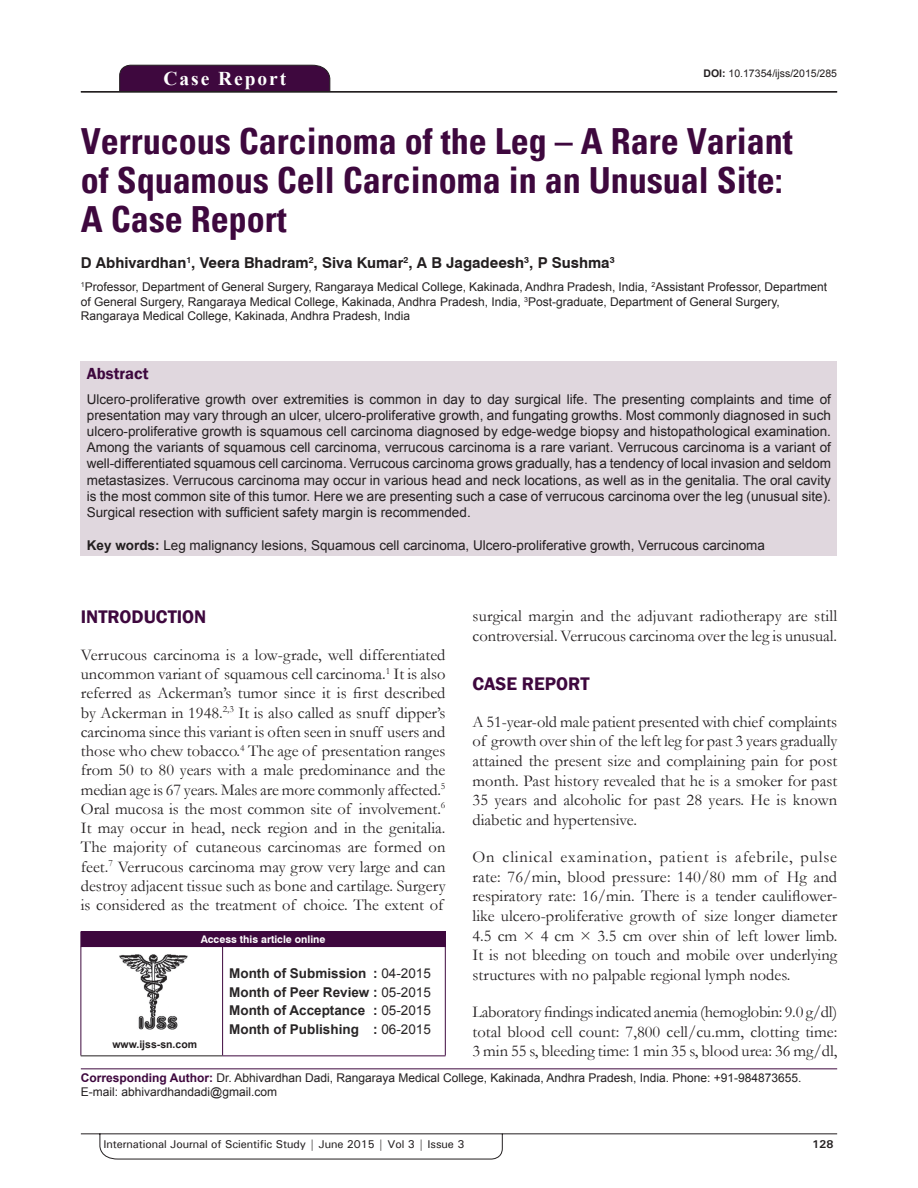
<style>
.page{position:relative;width:918px;height:1188px;background:#fff}
.page>*{position:absolute;margin:0;border:0;box-sizing:border-box;transform-origin:0 0}
.t1{font:700 condensed 36px/39px "Univers";color:#3e083e}
.t2{font:700 19.5px "Times New Roman";letter-spacing:.1em;color:#fff}
.t3{font:600 18.75px "Franklin Gothic";color:#3e083e}
.t4{font:16.5px/19.6px "Garamond";color:#231f20;text-align:justify}
.t5{font:600 16.5px "Franklin Gothic";color:#3e083e}
.t6{font:700 15px "Swiss 721 BT";color:#231f20}
.t7{font:13.5px/16.2px "Arial";color:#231f20;text-align:justify}
.t8{font:700 13.5px/18.8px "Arial";color:#282526;text-align:justify}
.t9{font:12px/14.4px "Arial";color:#231f20}
.t10{font:500 11.25px "Univers";letter-spacing:-.01em;color:#231f20}
.t11{font:700 11.25px "Univers";color:#231f20}
.t12{font:10.5px "Arial";color:#231f20}
.t13{font:700 10.5px "Swiss 721 BT";color:#fff}
.t14{font:700 10.5px "Arial";color:#231f20}
.s1{font-weight:700}
.s2{font-weight:400}
.s3{font-weight:700;color:#3e083e}
</style>
<div class="page">
<svg style="left:81px;top:1133px;width:757px;height:26px"></svg>
<div style="left:119px;top:65px;width:211px;height:26px;background:#3e083e"></div>
<hr style="left:81px;top:91px;width:756px;height:1px;background:#231f20">
<div style="left:81px;top:361px;width:756px;height:195px;background:#e0d7de"></div>
<img style="left:119px;top:954px;width:69px;height:76px">
<div style="left:81px;top:931px;width:364px;height:16px;background:#3e083e"></div>
<svg style="left:445px;top:931px;width:1px;height:15px"></svg>
<hr style="left:81px;top:947px;width:1px;height:108px;background:#3e083e">
<hr style="left:81px;top:1055px;width:142px;height:1px;background:#231f20">
<hr style="left:223px;top:946px;width:223px;height:1px;background:#3e083e">
<hr style="left:222px;top:947px;width:1px;height:108px;background:#3e083e">
<hr style="left:445px;top:947px;width:1px;height:108px;background:#3e083e">
<hr style="left:223px;top:1055px;width:223px;height:1px;background:#3e083e">
<hr style="left:81px;top:1068px;width:756px;height:1px;background:#3e083e">
<p class="t2" style="left:163px;top:67px;width:124px">Case Report</p>
<p class="t12" style="left:703px;top:67px;width:135px"><span class="s1">DOI:</span> 10.17354/ijss/2015/285</p>
<h1 class="t1" style="left:81px;top:122px;width:713px">Verrucous Carcinoma of the Leg – A Rare Variant of Squamous Cell Carcinoma in an Unusual Site:<br>A Case Report</h1>
<p class="t6" style="left:81px;top:252px;width:535px">D Abhivardhan<sup>1</sup>, Veera Bhadram<sup>2</sup>, Siva Kumar<sup>2</sup>, A B Jagadeesh<sup>3</sup>, P Sushma<sup>3</sup></p>
<p class="t9" style="left:81px;top:280px;width:748px"><sup>1</sup>Professor, Department of General Surgery, Rangaraya Medical College, Kakinada, Andhra Pradesh, India, <sup>2</sup>Assistant Professor, Department of General Surgery, Rangaraya Medical College, Kakinada, Andhra Pradesh, India, <sup>3</sup>Post-graduate, Department of General Surgery,<br>Rangaraya Medical College, Kakinada, Andhra Pradesh, India</p>
<p class="t5" style="left:87px;top:364px;width:63px">Abstract</p>
<p class="t7" style="left:87px;top:391px;width:746px">Ulcero-proliferative growth over extremities is common in day to day surgical life. The presenting complaints and time of presentation may vary through an ulcer, ulcero-proliferative growth, and fungating growths. Most commonly diagnosed in such ulcero-proliferative growth is squamous cell carcinoma diagnosed by edge-wedge biopsy and histopathological examination.<br>Among the variants of squamous cell carcinoma, verrucous carcinoma is a rare variant. Verrucous carcinoma is a variant of well-differentiated squamous cell carcinoma. Verrucous carcinoma grows gradually, has a tendency of local invasion and seldom metastasizes. Verrucous carcinoma may occur in various head and neck locations, as well as in the genitalia. The oral cavity is the most common site of this tumor. Here we are presenting such a case of verrucous carcinoma over the leg (unusual site).<br>Surgical resection with sufficient safety margin is recommended.</p>
<p class="t7" style="left:87px;top:537px;width:680px"><span class="s1">Key words:</span> Leg malignancy lesions, Squamous cell carcinoma, Ulcero-proliferative growth, Verrucous carcinoma</p>
<p class="t4" style="left:473px;top:606px;width:366px">surgical margin and the adjuvant radiotherapy are still controversial. Verrucous carcinoma over the leg is unusual.</p>
<p class="t3" style="left:473px;top:673px;width:119px">CASE REPORT</p>
<p class="t4" style="left:473px;top:712px;width:366px">A 51-year-old male patient presented with chief complaints of growth over shin of the left leg for past 3 years gradually attained the present size and complaining pain for post month. Past history revealed that he is a smoker for past 35 years and alcoholic for past 28 years. He is known diabetic and hypertensive.</p>
<p class="t4" style="left:473px;top:847px;width:366px">On clinical examination, patient is afebrile, pulse rate: 76/min, blood pressure: 140/80 mm of Hg and respiratory rate: 16/min. There is a tender cauliflower&shy;like ulcero-proliferative growth of size longer diameter 4.5 cm × 4 cm × 3.5 cm over shin of left lower limb.<br>It is not bleeding on touch and mobile over underlying structures with no palpable regional lymph nodes.</p>
<p class="t4" style="left:473px;top:1002px;width:366px">Laboratory findings indicated anemia (hemoglobin: 9.0 g/dl) total blood cell count: 7,800 cell/cu.mm, clotting time:<br>3 min 55 s, bleeding time: 1 min 35 s, blood urea: 36 mg/dl,</p>
<p class="t3" style="left:81px;top:606px;width:127px">INTRODUCTION</p>
<p class="t4" style="left:81px;top:645px;width:366px;line-height:19.2px">Verrucous carcinoma is a low-grade, well differentiated uncommon variant of squamous cell carcinoma.<sup>1</sup> It is also referred as Ackerman’s tumor since it is first described by Ackerman in 1948.<sup>2,3</sup> It is also called as snuff dipper’s carcinoma since this variant is often seen in snuff users and those who chew tobacco.<sup>4</sup> The age of presentation ranges from 50 to 80 years with a male predominance and the median age is 67 years. Males are more commonly affected.<sup>5<br></sup>Oral mucosa is the most common site of involvement.<sup>6<br></sup>It may occur in head, neck region and in the genitalia.<br>The majority of cutaneous carcinomas are formed on feet.<sup>7</sup> Verrucous carcinoma may grow very large and can destroy adjacent tissue such as bone and cartilage. Surgery is considered as the treatment of choice. The extent of</p>
<p class="t13" style="left:201px;top:932px;width:126px">Access this article online</p>
<p class="t8" style="left:229px;top:964px;width:203px">Month of Submission : <span class="s2">04-2015<br></span>Month of Peer Review : <span class="s2">05-2015<br></span>Month of Acceptance : <span class="s2">05-2015<br></span>Month of Publishing : <span class="s2">06-2015</span></p>
<p class="t9" style="left:81px;top:1071px;width:722px"><span class="s3">Corresponding Author:</span> Dr. Abhivardhan Dadi, Rangaraya Medical College, Kakinada, Andhra Pradesh, India. Phone: +91-984873655.<br>E-mail: abhivardhandadi@gmail.com</p>
<p class="t14" style="left:112px;top:1038px;width:86px">www.ijss-sn.com</p>
<p class="t10" style="left:104px;top:1137px;width:362px">International Journal of Scientific Study | June 2015 | Vol 3 | Issue 3</p>
<p class="t11" style="left:812px;top:1137px;width:23px">128</p>
</div>
